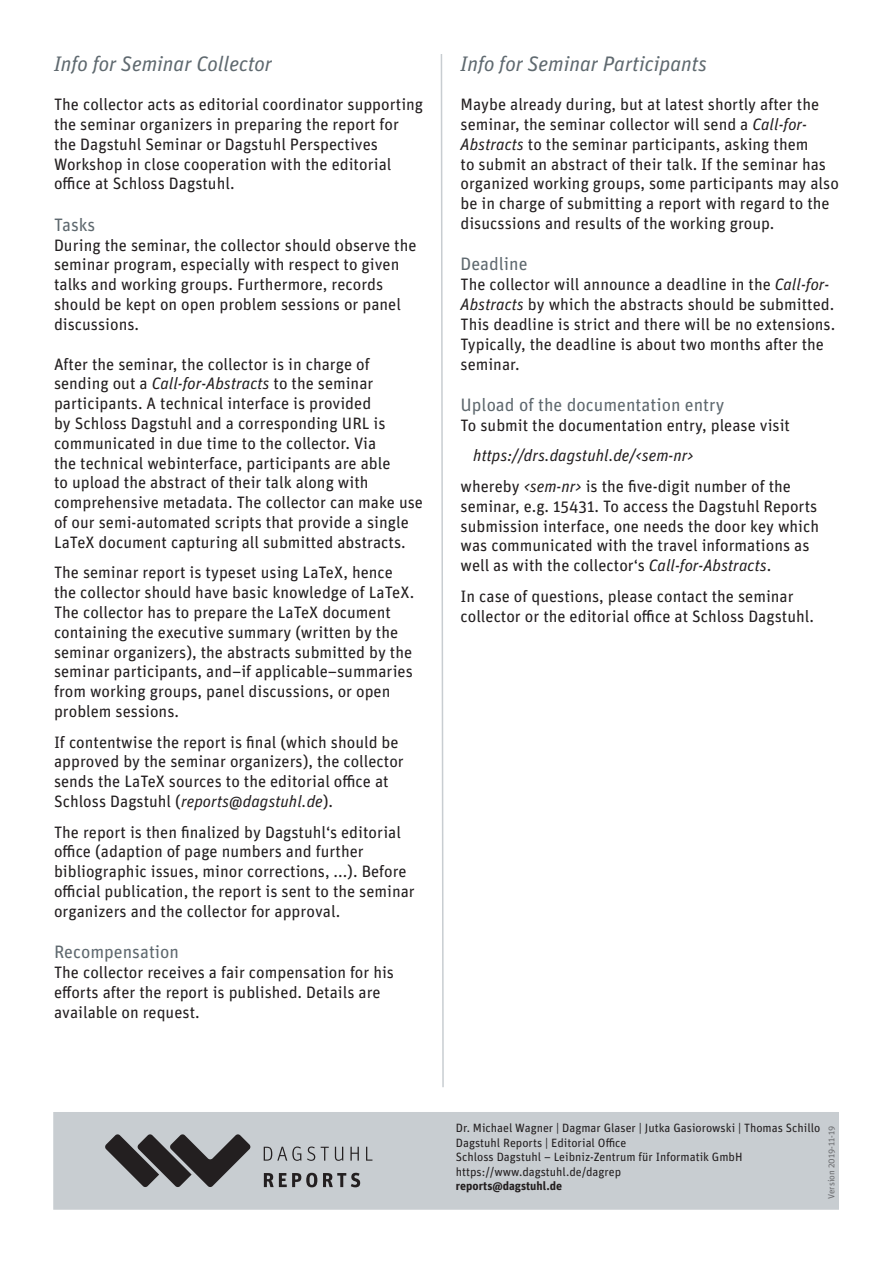
<style>
.page{position:relative;width:893px;height:1263px;background:#fff}
.page>*{position:absolute;margin:0;border:0;box-sizing:border-box;transform-origin:0 0}
.t1{font:italic 21px "Unit OT";color:#5f696f}
.t2{font:18px "Unit OT";color:#5f696f}
.t3{font:16.5px/19.8px "Unit OT";color:#231f20}
.t4{font:italic 16.5px/30.6px "Unit OT";color:#231f20}
.t5{font:12px/14.4px "Unit OT";color:#231f20}
.t6{font:700 12px "Unit OT";color:#231f20}
.t7{font:9px "Unit OT";color:#6c6d70}
.s1{font-style:italic}
.s2{font-style:normal}
</style>
<div class="page">
<div style="left:54px;top:1113px;width:784px;height:96px;background:#c8cdd1"></div>
<div style="left:53px;top:1112px;width:786px;height:98px;border:2px solid #c8cdd1"></div>
<svg style="left:105px;top:1134px;width:146px;height:53px"></svg>
<svg style="left:264px;top:1173px;width:96px;height:14px"></svg>
<svg style="left:264px;top:1146px;width:108px;height:15px"></svg>
<svg style="left:440px;top:54px;width:4px;height:1033px"></svg>
<p class="t1" style="left:54px;top:51px;width:220px">Info for Seminar Collector</p>
<p class="t3" style="left:54px;top:95px;width:371px">The collector acts as editorial coordinator supporting the seminar organizers in preparing the report for the Dagstuhl Seminar or Dagstuhl Perspectives Workshop in close cooperation with the editorial office at Schloss Dagstuhl.</p>
<p class="t2" style="left:54px;top:214px;width:43px">Tasks</p>
<p class="t3" style="left:54px;top:235px;width:364px">During the seminar, the collector should observe the seminar program, especially with respect to given talks and working groups. Furthermore, records should be kept on open problem sessions or panel discussions.</p>
<p class="t3" style="left:54px;top:354px;width:371px">After the seminar, the collector is in charge of sending out a <span class="s1">Call-for-Abstracts</span> to the seminar participants. A technical interface is provided<br>by Schloss Dagstuhl and a corresponding URL is communicated in due time to the collector. Via<br>the technical webinterface, participants are able<br>to upload the abstract of their talk along with comprehensive metadata. The collector can make use of our semi-automated scripts that provide a single LaTeX document capturing all submitted abstracts.</p>
<p class="t3" style="left:54px;top:563px;width:362px">The seminar report is typeset using LaTeX, hence the collector should have basic knowledge of LaTeX.<br>The collector has to prepare the LaTeX document containing the executive summary (written by the seminar organizers), the abstracts submitted by the seminar participants, and–if applicable–summaries from working groups, panel discussions, or open problem sessions.</p>
<p class="t3" style="left:54px;top:732px;width:351px">If contentwise the report is final (which should be approved by the seminar organizers), the collector sends the LaTeX sources to the editorial office at Schloss Dagstuhl (<span class="s1">reports@dagstuhl.de</span>).</p>
<p class="t3" style="left:54px;top:822px;width:362px">The report is then finalized by Dagstuhl‘s editorial office (adaption of page numbers and further bibliographic issues, minor corrections, ...). Before official publication, the report is sent to the seminar organizers and the collector for approval.</p>
<p class="t2" style="left:54px;top:941px;width:127px">Recompensation</p>
<p class="t3" style="left:54px;top:962px;width:342px">The collector receives a fair compensation for his efforts after the report is published. Details are available on request.</p>
<p class="t1" style="left:460px;top:51px;width:248px">Info for Seminar Participants</p>
<p class="t3" style="left:460px;top:95px;width:380px">Maybe already during, but at latest shortly after the seminar, the seminar collector will send a <span class="s1">Call-for-Abstracts</span> to the seminar participants, asking them<br>to submit an abstract of their talk. If the seminar has organized working groups, some participants may also be in charge of submitting a report with regard to the disucssions and results of the working group.</p>
<p class="t2" style="left:460px;top:254px;width:69px">Deadline</p>
<p class="t3" style="left:460px;top:275px;width:376px">The collector will announce a deadline in the <span class="s1">Call-for-Abstracts</span> by which the abstracts should be submitted.<br>This deadline is strict and there will be no extensions.<br>Typically, the deadline is about two months after the seminar.</p>
<p class="t2" style="left:460px;top:394px;width:265px">Upload of the documentation entry</p>
<p class="t3" style="left:460px;top:415px;width:331px">To submit the documentation entry, please visit</p>
<p class="t4" style="left:460px;top:440px;width:332px;text-indent:13px">https://drs.dagstuhl.de/&lt;sem-nr&gt;<br><span class="s2">whereby</span> &lt;sem-nr&gt; <span class="s2">is the five-digit number of the</span></p>
<p class="t3" style="left:460px;top:496px;width:360px">seminar, e.g. 15431. To access the Dagstuhl Reports submission interface, one needs the door key which was communicated with the travel informations as well as with the collector‘s <span class="s1">Call-for-Abstracts</span>.</p>
<p class="t3" style="left:460px;top:586px;width:355px">In case of questions, please contact the seminar collector or the editorial office at Schloss Dagstuhl.</p>
<p class="t5" style="left:456px;top:1121px;width:366px">Dr. Michael Wagner | Dagmar Glaser | Jutka Gasiorowski | Thomas Schillo Dagstuhl Reports | Editorial Office<br>Schloss Dagstuhl – Leibniz-Zentrum für Informatik GmbH https://www.dagstuhl.de/dagrep</p>
<p class="t6" style="left:456px;top:1178px;width:108px">reports@dagstuhl.de</p>
<p class="t7" style="left:826px;top:1199px;width:74px;rotate:-90deg">Version 2019-11-19</p>
</div>
